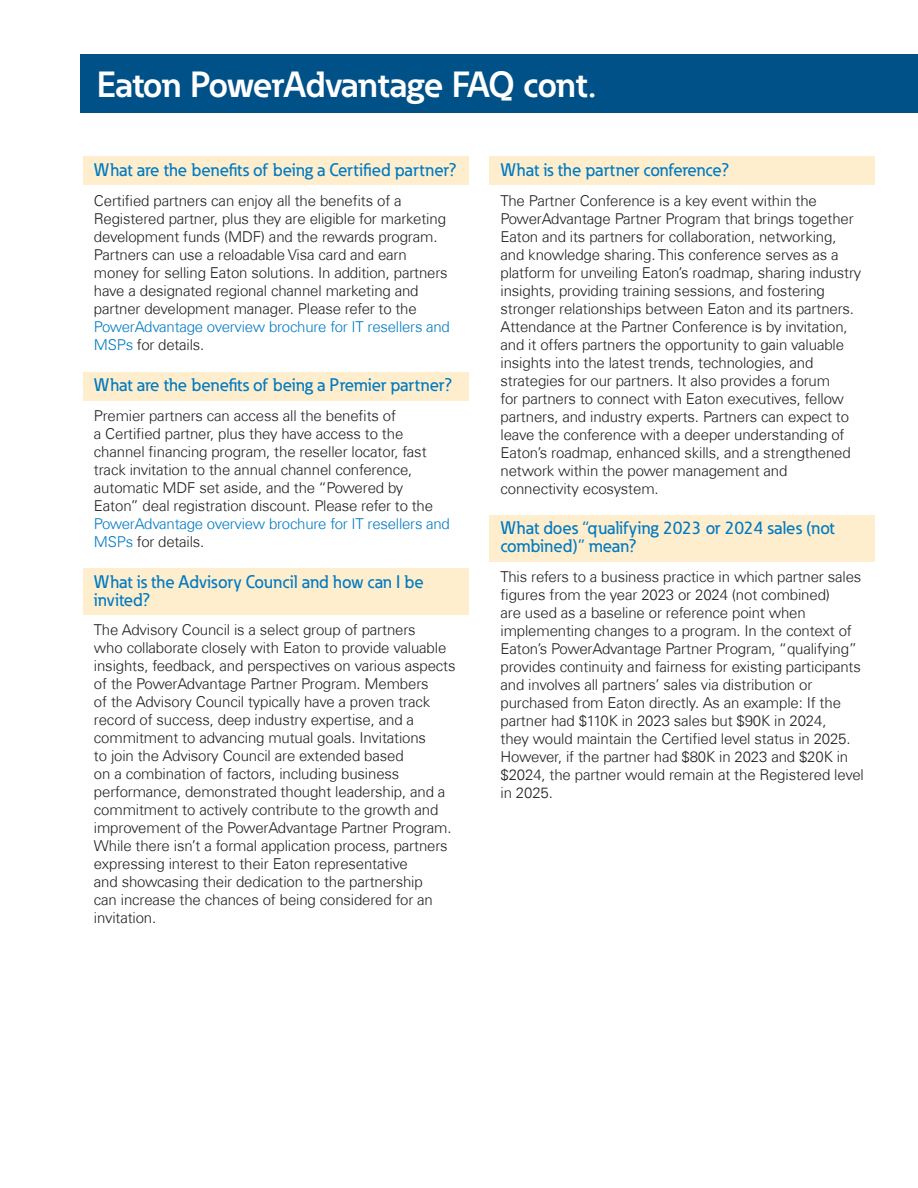
<style>
.page{position:relative;width:918px;height:1188px;background:#fff}
.page>*{position:absolute;margin:0;border:0;box-sizing:border-box;transform-origin:0 0}
._01_Overview__11_pt____ADJ_Color{font:700 36px "Eaton";letter-spacing:-.025em;color:#fff}
.t1{font:500 18px/18px "Eaton";color:#007ac2}
.t2{font:300 15px/18px "Univers Com 45";letter-spacing:-.01em;color:#231f20}
.s1{color:#007ac2}
</style>
<div class="page">
<div style="left:83px;top:157px;width:385px;height:28px;background:#feeece"></div>
<div style="left:83px;top:372px;width:385px;height:29px;background:#feeece"></div>
<div style="left:83px;top:568px;width:385px;height:47px;background:#feeece"></div>
<div style="left:490px;top:157px;width:385px;height:28px;background:#feeece"></div>
<div style="left:490px;top:515px;width:385px;height:47px;background:#feeece"></div>
<div style="left:81px;top:54px;width:837px;height:58px;background:#005187"></div>
<p class="_01_Overview__11_pt____ADJ_Color" style="left:97px;top:62px;width:501px">Eaton PowerAdvantage FAQ cont.</p>
<p class="t1" style="left:94px;top:160px;width:364px">What are the benefits of being a Certified partner?</p>
<p class="t2" style="left:94px;top:191px;width:358px">Certified partners can enjoy all the benefits of a Registered partner, plus they are eligible for marketing development funds (MDF) and the rewards program.<br>Partners can use a reloadable Visa card and earn money for selling Eaton solutions. In addition, partners have a designated regional channel marketing and partner development manager. Please refer to the <span class="s1">PowerAdvantage overview brochure for IT resellers and MSPs</span> for details.</p>
<p class="t1" style="left:94px;top:376px;width:360px">What are the benefits of being a Premier partner?</p>
<p class="t2" style="left:94px;top:407px;width:358px">Premier partners can access all the benefits of<br>a Certified partner, plus they have access to the channel financing program, the reseller locator, fast track invitation to the annual channel conference, automatic MDF set aside, and the “Powered by Eaton” deal registration discount. Please refer to the <span class="s1">PowerAdvantage overview brochure for IT resellers and MSPs</span> for details.</p>
<p class="t1" style="left:94px;top:572px;width:331px">What is the Advisory Council and how can I be invited?</p>
<p class="t2" style="left:94px;top:621px;width:363px">The Advisory Council is a select group of partners<br>who collaborate closely with Eaton to provide valuable insights, feedback, and perspectives on various aspects of the PowerAdvantage Partner Program. Members<br>of the Advisory Council typically have a proven track record of success, deep industry expertise, and a commitment to advancing mutual goals. Invitations<br>to join the Advisory Council are extended based<br>on a combination of factors, including business performance, demonstrated thought leadership, and a commitment to actively contribute to the growth and improvement of the PowerAdvantage Partner Program.<br>While there isn’t a formal application process, partners expressing interest to their Eaton representative<br>and showcasing their dedication to the partnership<br>can increase the chances of being considered for an invitation.</p>
<p class="t1" style="left:501px;top:160px;width:230px">What is the partner conference?</p>
<p class="t2" style="left:501px;top:191px;width:362px">The Partner Conference is a key event within the PowerAdvantage Partner Program that brings together Eaton and its partners for collaboration, networking, and knowledge sharing. This conference serves as a platform for unveiling Eaton’s roadmap, sharing industry insights, providing training sessions, and fostering stronger relationships between Eaton and its partners.<br>Attendance at the Partner Conference is by invitation, and it offers partners the opportunity to gain valuable insights into the latest trends, technologies, and strategies for our partners. It also provides a forum<br>for partners to connect with Eaton executives, fellow partners, and industry experts. Partners can expect to leave the conference with a deeper understanding of Eaton’s roadmap, enhanced skills, and a strengthened network within the power management and connectivity ecosystem.</p>
<p class="t1" style="left:501px;top:519px;width:336px">What does “qualifying 2023 or 2024 sales (not combined)” mean?</p>
<p class="t2" style="left:501px;top:567px;width:365px">This refers to a business practice in which partner sales figures from the year 2023 or 2024 (not combined)<br>are used as a baseline or reference point when implementing changes to a program. In the context of Eaton’s PowerAdvantage Partner Program, “qualifying” provides continuity and fairness for existing participants and involves all partners’ sales via distribution or purchased from Eaton directly. As an example: If the partner had $110K in 2023 sales but $90K in 2024,<br>they would maintain the Certified level status in 2025.<br>However, if the partner had $80K in 2023 and $20K in $2024, the partner would remain at the Registered level in 2025.</p>
</div>
